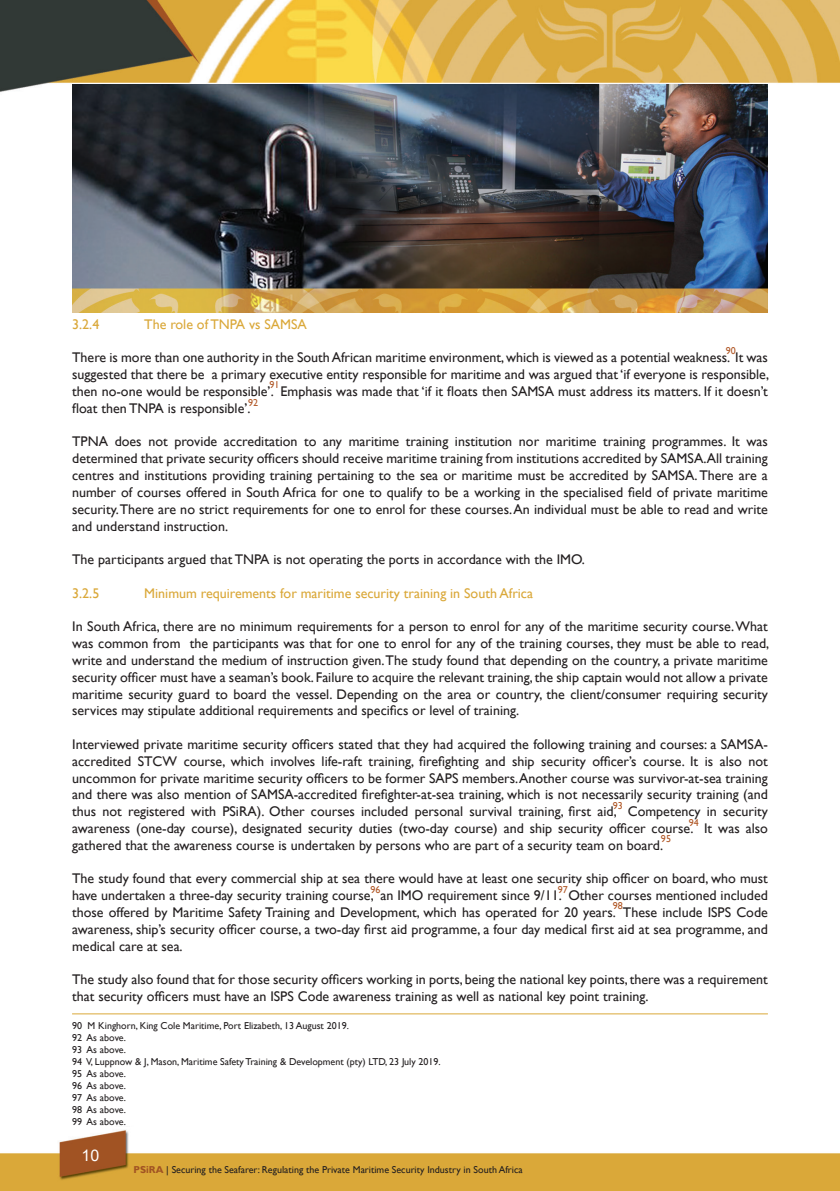
<style>
.page{position:relative;width:840px;height:1191px;background:#fff}
.page>*{position:absolute;margin:0;border:0;box-sizing:border-box;transform-origin:0 0}
.t1{font:16px "Arial";color:#fff}
.t2{font:16px "Gill Sans";color:#fff}
.t3{font:14px/16.8px "Gill Sans";color:#231f20;text-align:justify}
.t4{font:14px "Gill Sans";color:#daa839}
.t5{font:10px/12px "Gill Sans";color:#231f20}
.t6{font:10px "Gill Sans";color:#b05726}
.s1{font-weight:700;color:#a15323}
</style>
<div class="page">
<svg style="left:0;top:1141px;width:839px;height:50px;fill:#daa839"></svg>
<img style="left:0;top:0;width:839px;height:1015px">
<hr style="left:72px;top:1013px;width:695px;height:1px;background:#daa839">
<img style="left:72px;top:84px;width:694px;height:228px">
<p class="t4" style="left:72px;top:316px;width:29px">3.2.4</p>
<p class="t4" style="left:144px;top:316px;width:164px">The role of TNPA vs SAMSA</p>
<p class="t3" style="left:72px;top:349px;width:698px">There is more than one authority in the South African maritime environment, which is viewed as a potential weakness. It was suggested that there be a primary executive entity responsible for maritime and was argued that ‘if everyone is responsible, then no-one would be responsible’. Emphasis was made that ‘if it floats then SAMSA must address its matters. If it doesn’t float then TNPA is responsible’.</p>
<p class="t3" style="left:72px;top:433px;width:696px">TPNA does not provide accreditation to any maritime training institution nor maritime training programmes. It was determined that private security officers should receive maritime training from institutions accredited by SAMSA.All training centres and institutions providing training pertaining to the sea or maritime must be accredited by SAMSA. There are a number of courses offered in South Africa for one to qualify to be a working in the specialised field of private maritime security. There are no strict requirements for one to enrol for these courses. An individual must be able to read and write and understand instruction.</p>
<p class="t3" style="left:72px;top:551px;width:514px">The participants argued that TNPA is not operating the ports in accordance with the IMO.</p>
<p class="t4" style="left:72px;top:585px;width:29px">3.2.5</p>
<p class="t4" style="left:144px;top:585px;width:390px">Minimum requirements for maritime security training in South Africa</p>
<p class="t3" style="left:72px;top:618px;width:698px">In South Africa, there are no minimum requirements for a person to enrol for any of the maritime security course. What was common from the participants was that for one to enrol for any of the training courses, they must be able to read, write and understand the medium of instruction given. The study found that depending on the country, a private maritime security officer must have a seaman’s book. Failure to acquire the relevant training,the ship captain would not allow a private maritime security guard to board the vessel. Depending on the area or country, the client/consumer requiring security services may stipulate additional requirements and specifics or level of training.</p>
<p class="t3" style="left:72px;top:736px;width:696px">Interviewed private maritime security officers stated that they had acquired the following training and courses: a SAMSA&shy;accredited STCW course, which involves life-raft training, firefighting and ship security officer’s course. It is also not uncommon for private maritime security officers to be former SAPS members.Another course was survivor-at-sea training and there was also mention of SAMSA-accredited firefighter-at-sea training, which is not necessarily security training (and thus not registered with PSiRA). Other courses included personal survival training, first aid, Competency in security awareness (one-day course), designated security duties (two-day course) and ship security officer course. It was also gathered that the awareness course is undertaken by persons who are part of a security team on board.</p>
<p class="t3" style="left:72px;top:870px;width:696px">The study found that every commercial ship at sea there would have at least one security ship officer on board, who must have undertaken a three-day security training course, an IMO requirement since 9/11. Other courses mentioned included those offered by Maritime Safety Training and Development, which has operated for 20 years. These include ISPS Code awareness, ship’s security officer course, a two-day first aid programme, a four day medical first aid at sea programme, and medical care at sea.</p>
<p class="t3" style="left:72px;top:971px;width:696px">The study also found that for those security officers working in ports, being the national key points,there was a requirement that security officers must have an ISPS Code awareness training as well as national key point training.</p>
<p class="t5" style="left:72px;top:1019px;width:370px">90 M Kinghorn, King Cole Maritime, Port Elizabeth, 13 August 2019.<br>92 As above.<br>93 As above.<br>94 V, Luppnow &amp; J, Mason, Maritime Safety Training &amp; Development (pty) LTD, 23 July 2019.<br>95 As above.<br>96 As above.<br>97 As above.<br>98 As above.<br>99 As above.</p>
<p class="t6" style="left:725px;top:345px;width:11px">90</p>
<p class="t6" style="left:269px;top:379px;width:11px">91</p>
<p class="t6" style="left:248px;top:397px;width:11px">92</p>
<p class="t6" style="left:612px;top:800px;width:11px">93</p>
<p class="t6" style="left:688px;top:817px;width:11px">94</p>
<p class="t6" style="left:660px;top:833px;width:11px">95</p>
<p class="t6" style="left:370px;top:884px;width:11px">96</p>
<p class="t6" style="left:557px;top:884px;width:11px">97</p>
<p class="t6" style="left:612px;top:899px;width:11px">98</p>
<p class="t2" style="left:91px;top:1141px;width:17px">16</p>
<p class="t1" style="left:81px;top:1143px;width:19px">10</p>
<p class="t5" style="left:133px;top:1164px;width:390px"><span class="s1">PSiRA</span> | Securing the Seafarer: Regulating the Private Maritime Security Industry in South Africa</p>
</div>
